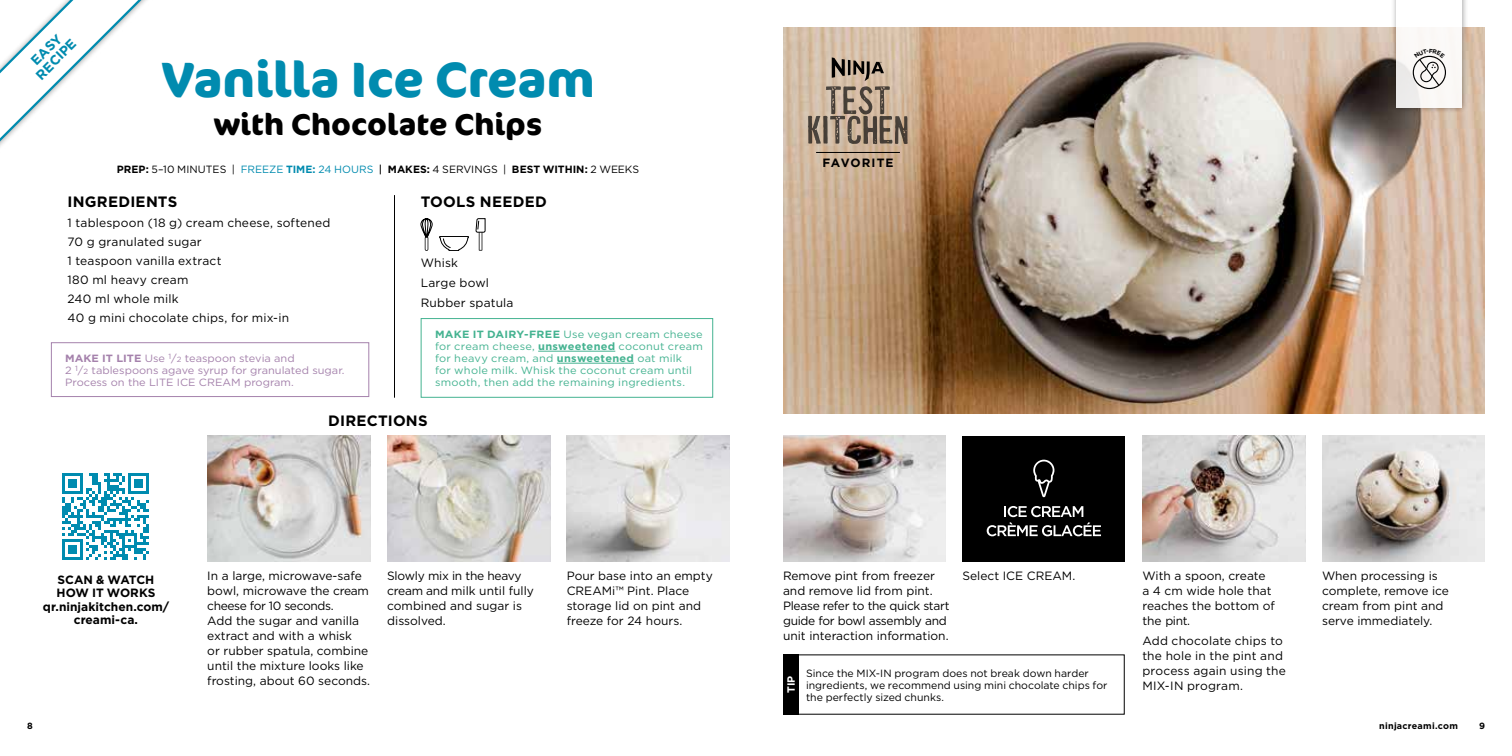
<style>
.page{position:relative;width:1512px;height:756px;background:#fff}
.page>*{position:absolute;margin:0;border:0;box-sizing:border-box;transform-origin:0 0}
.t1{font:700 49.5px "Cocon Pro";color:#008baf}
.t2{font:700 30px "Cocon Pro";letter-spacing:.005em;color:#000}
.t3{font:700 15px "Gotham";letter-spacing:.015em;color:#000}
.t4{font:700 13.5px/13.5px "Gotham";color:#008baf;text-align:center}
.t5{font:12px/15px "Gotham";color:#000}
.t6{font:12px/15px "Gotham";letter-spacing:-.02em;color:#000}
.t7{font:700 12px/13.5px "Gotham";color:#000;text-align:center}
.t8{font:700 12px "Gotham";letter-spacing:.085em;color:#000}
.t9{font:10.5px/12px "Gotham";color:#000}
.t10{font:10.5px/12px "Gotham";letter-spacing:.02em;color:#45b391;scale:1.05 1}
.t11{font:10.5px/12px "Gotham";color:#a582ac;scale:1.05 1}
.t12{font:700 10.5px "Gotham";color:#fff}
.t13{font:700 9px "Gotham";letter-spacing:.03em;color:#000}
.s1{font-weight:700}
.s2{color:#008baf}
.s3{font-weight:700;color:#008baf}
.s4{font-weight:500}
.s5{font-size:7.5px}
</style>
<div class="page">
<img style="left:207px;top:436px;width:163px;height:125px">
<div style="left:962px;top:436px;width:163px;height:125px;background:#000"></div>
<img style="left:387px;top:436px;width:163px;height:125px">
<img style="left:567px;top:436px;width:163px;height:125px">
<img style="left:783px;top:436px;width:163px;height:125px">
<img style="left:783px;top:27px;width:702px;height:387px">
<div style="left:1390px;top:0;width:79px;height:114px;background:#000;opacity:.4"></div>
<div style="left:1396px;top:0;width:66px;height:108px;background:linear-gradient(to right,#f6f5f4,#fefcfa)"></div>
<div style="left:1413px;top:56px;width:33px;height:33px;border:1px solid #000;border-radius:50%"></div>
<hr style="left:394px;top:195px;width:1px;height:203px;background:#000">
<hr style="left:538px;top:351px;width:77px;height:1px;background:#45b391">
<hr style="left:557px;top:363px;width:77px;height:1px;background:#45b391">
<div style="left:421px;top:318px;width:292px;height:80px;border:1px solid #45b391"></div>
<svg style="left:439px;top:236px;width:30px;height:15px"></svg>
<hr style="left:479px;top:224px;width:3px;height:27px;background:#000">
<svg style="left:476px;top:218px;width:9px;height:15px"></svg>
<img style="left:1143px;top:436px;width:162px;height:125px">
<img style="left:1322px;top:436px;width:163px;height:125px">
<svg style="left:421px;top:219px;width:11px;height:32px"></svg>
<div style="left:783px;top:655px;width:15px;height:60px;background:#000"></div>
<svg style="left:62px;top:473px;width:87px;height:87px"></svg>
<svg style="left:808px;top:57px;width:100px;height:87px;background:#a99683"></svg>
<hr style="left:816px;top:152px;width:84px;height:1px;background:#000">
<svg style="left:0;top:0;width:147px;height:147px"></svg>
<div style="left:51px;top:342px;width:318px;height:55px;border:1px solid #a582ac"></div>
<svg style="left:1033px;top:459px;width:21px;height:38px"></svg>
<svg style="left:987px;top:506px;width:114px;height:30px"></svg>
<svg style="left:1414px;top:49px;width:31px;height:38px"></svg>
<p class="t4" style="left:24px;top:63px;width:52px;rotate:-45deg">EASY<br>RECIPE</p>
<h1 class="t1" style="left:161px;top:46px;width:435px">Vanilla Ice Cream</h1>
<h2 class="t2" style="left:214px;top:104px;width:330px">with Chocolate Chips</h2>
<p class="t9" style="left:117px;top:163px;width:524px"><span class="s1">PREP:</span> 5–10 MINUTES | <span class="s2">FREEZE</span> <span class="s3">TIME:</span> <span class="s2">24 HOURS</span> <span class="s4">|</span> <span class="s1">MAKES:</span> 4 SERVINGS | <span class="s1">BEST WITHIN:</span> 2 WEEKS</p>
<p class="t3" style="left:68px;top:192px;width:111px">INGREDIENTS</p>
<p class="t5" style="left:68px;top:213px;width:265px;line-height:18.9px">1 tablespoon (18 g) cream cheese, softened<br>70 g granulated sugar<br>1 teaspoon vanilla extract<br>180 ml heavy cream<br>240 ml whole milk<br>40 g mini chocolate chips, for mix-in</p>
<p class="t11" style="left:65px;top:352px;width:267px"><span class="s1">MAKE IT LITE</span> Use <sup>1</sup>/<span class="s5">2</span> teaspoon stevia and<br>2 <sup>1</sup>/<span class="s5">2</span> tablespoons agave syrup for granulated sugar.<br>Process on the LITE ICE CREAM program.</p>
<p class="t3" style="left:421px;top:192px;width:128px">TOOLS NEEDED</p>
<p class="t5" style="left:421px;top:253px;width:94px;line-height:19.6px">Whisk<br>Large bowl<br>Rubber spatula</p>
<p class="t10" style="left:435px;top:328px;width:257px"><span class="s1">MAKE IT DAIRY-FREE</span> Use vegan cream cheese for cream cheese, <span class="s1">unsweetened</span> coconut cream for heavy cream, and <span class="s1">unsweetened</span> oat milk<br>for whole milk. Whisk the coconut cream until smooth, then add the remaining ingredients.</p>
<p class="t3" style="left:328px;top:411px;width:101px">DIRECTIONS</p>
<p class="t8" style="left:822px;top:155px;width:73px">FAVORITE</p>
<p class="t7" style="left:43px;top:572px;width:128px">SCAN &amp; WATCH<br>HOW IT WORKS qr.ninjakitchen.com/ creami-ca.</p>
<p class="t13" style="left:27px;top:720px;width:7px">8</p>
<p class="t5" style="left:207px;top:568px;width:164px">In a large, microwave-safe bowl, microwave the cream cheese for 10 seconds.<br>Add the sugar and vanilla extract and with a whisk<br>or rubber spatula, combine until the mixture looks like frosting, about 60 seconds.</p>
<p class="t6" style="left:387px;top:568px;width:136px">Slowly mix in the heavy</p>
<p class="t5" style="left:962px;top:568px;width:114px">Select ICE CREAM.</p>
<p class="t5" style="left:567px;top:568px;width:148px">Pour base into an empty<br>CREAMi™ Pint. Place storage lid on pint and freeze for 24 hours.</p>
<p class="t6" style="left:783px;top:568px;width:168px">Remove pint from freezer and remove lid from pint.<br>Please refer to the quick start guide for bowl assembly and unit interaction information.</p>
<p class="t5" style="left:387px;top:583px;width:148px">cream and milk until fully combined and sugar is dissolved.</p>
<p class="t9" style="left:806px;top:667px;width:303px">Since the MIX-IN program does not break down harder ingredients, we recommend using mini chocolate chips for the perfectly sized chunks.</p>
<p class="t12" style="left:784px;top:693px;width:19px;rotate:-90deg">TIP</p>
<p class="t5" style="left:1142px;top:568px;width:134px">With a spoon, create a 4 cm wide hole that reaches the bottom of the pint.</p>
<p class="t5" style="left:1142px;top:633px;width:145px">Add chocolate chips to the hole in the pint and process again using the<br>MIX-IN program.</p>
<p class="t5" style="left:1322px;top:568px;width:129px">When processing is complete, remove ice cream from pint and serve immediately.</p>
<p class="t13" style="left:1379px;top:720px;width:80px">ninjacreami.com</p>
<p class="t13" style="left:1479px;top:720px;width:7px">9</p>
</div>
